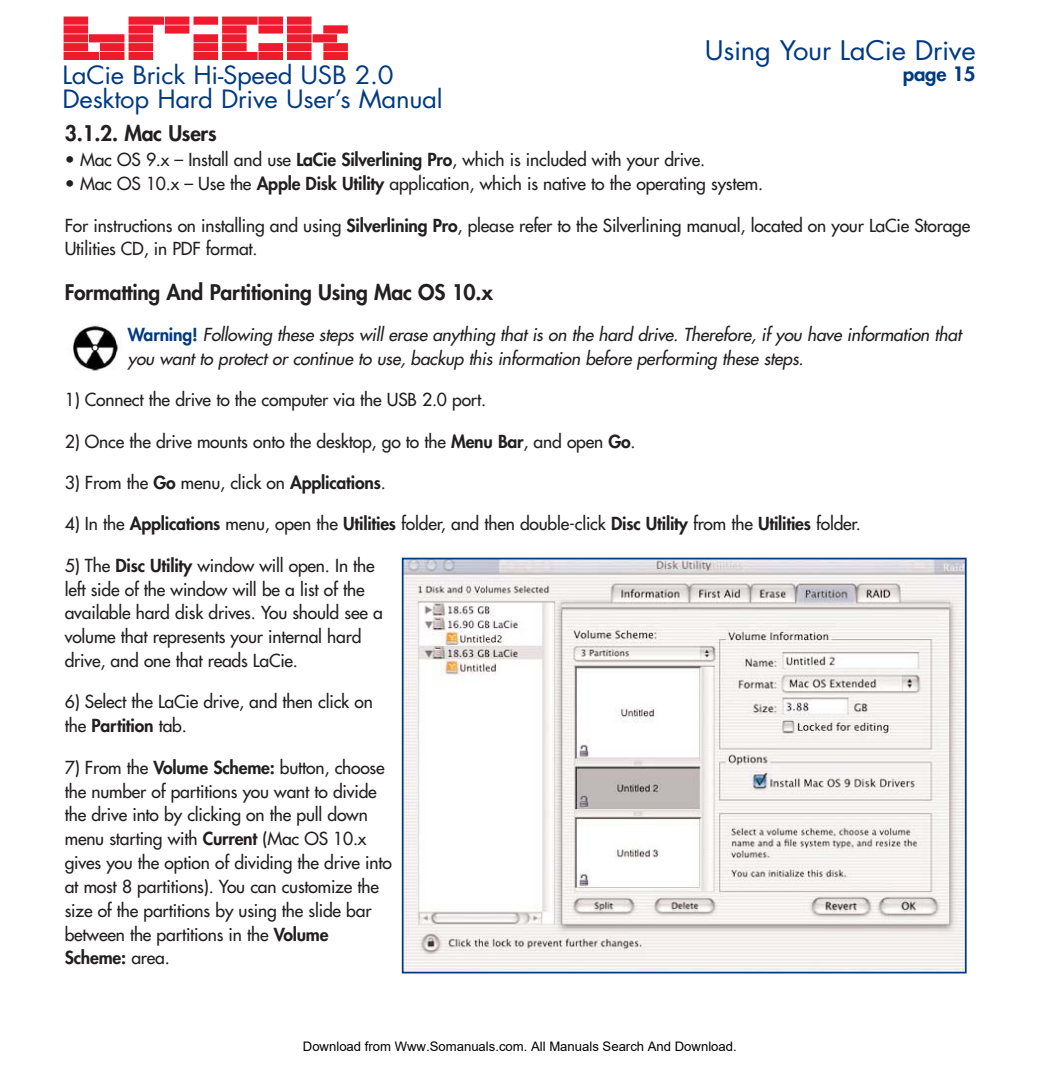
<style>
.page{position:relative;width:1040px;height:1071px;background:#fff}
.page>*{position:absolute;margin:0;border:0;box-sizing:border-box;transform-origin:0 0}
.t1{font:26.25px "Futura";letter-spacing:-.01em;color:#013a81;scale:1.05 1}
.t2{font:24.5px/24.5px "Futura";letter-spacing:-.01em;color:#013a81;scale:1.05 1}
.t3{font:800 21px "Futura";letter-spacing:-.01em;color:#231f20}
.t4{font:800 19.25px "Futura";letter-spacing:-.01em;color:#013a81;scale:1.05 1}
.t5{font:17.5px/23.8px "Futura";letter-spacing:-.01em;color:#231f20}
.t6{font:italic 17.5px/23.8px "Futura";letter-spacing:-.01em;color:#231f20}
.t7{font:13.12px "Arial";color:#000}
.s1{font-weight:800}
.s2{font-weight:800;font-style:normal;color:#013a81}
</style>
<div class="page">
<div style="left:222px;top:17px;width:35px;height:8px;background:#ed1b2d"></div>
<div style="left:258px;top:25px;width:25px;height:9px;background:#ed1b2d"></div>
<div style="left:258px;top:17px;width:25px;height:8px;background:#ed1b2d"></div>
<div style="left:222px;top:52px;width:35px;height:8px;background:#ed1b2d"></div>
<div style="left:258px;top:43px;width:25px;height:8px;background:#ed1b2d"></div>
<div style="left:258px;top:52px;width:25px;height:8px;background:#ed1b2d"></div>
<div style="left:222px;top:34px;width:25px;height:8px;background:#ed1b2d"></div>
<div style="left:222px;top:43px;width:25px;height:8px;background:#ed1b2d"></div>
<div style="left:222px;top:25px;width:25px;height:9px;background:#ed1b2d"></div>
<div style="left:193px;top:52px;width:25px;height:8px;background:#ed1b2d"></div>
<div style="left:193px;top:17px;width:25px;height:8px;background:#ed1b2d"></div>
<div style="left:193px;top:34px;width:25px;height:8px;background:#ed1b2d"></div>
<div style="left:193px;top:43px;width:25px;height:8px;background:#ed1b2d"></div>
<div style="left:287px;top:17px;width:24px;height:8px;background:#ed1b2d"></div>
<div style="left:287px;top:52px;width:24px;height:8px;background:#ed1b2d"></div>
<div style="left:323px;top:25px;width:25px;height:9px;background:#ed1b2d"></div>
<div style="left:312px;top:34px;width:25px;height:8px;background:#ed1b2d"></div>
<div style="left:323px;top:43px;width:25px;height:8px;background:#ed1b2d"></div>
<div style="left:323px;top:52px;width:25px;height:8px;background:#ed1b2d"></div>
<div style="left:287px;top:34px;width:24px;height:8px;background:#ed1b2d"></div>
<div style="left:287px;top:43px;width:24px;height:8px;background:#ed1b2d"></div>
<div style="left:287px;top:25px;width:24px;height:9px;background:#ed1b2d"></div>
<div style="left:64px;top:52px;width:35px;height:8px;background:#ed1b2d"></div>
<div style="left:100px;top:43px;width:24px;height:8px;background:#ed1b2d"></div>
<div style="left:100px;top:52px;width:24px;height:8px;background:#ed1b2d"></div>
<div style="left:64px;top:34px;width:24px;height:8px;background:#ed1b2d"></div>
<div style="left:64px;top:43px;width:24px;height:8px;background:#ed1b2d"></div>
<div style="left:89px;top:34px;width:35px;height:8px;background:#ed1b2d"></div>
<div style="left:64px;top:17px;width:24px;height:8px;background:#ed1b2d"></div>
<div style="left:64px;top:25px;width:24px;height:9px;background:#ed1b2d"></div>
<div style="left:128px;top:52px;width:25px;height:8px;background:#ed1b2d"></div>
<div style="left:128px;top:17px;width:36px;height:8px;background:#ed1b2d"></div>
<div style="left:165px;top:25px;width:24px;height:9px;background:#ed1b2d"></div>
<div style="left:165px;top:17px;width:24px;height:8px;background:#ed1b2d"></div>
<div style="left:128px;top:34px;width:25px;height:8px;background:#ed1b2d"></div>
<div style="left:128px;top:25px;width:25px;height:9px;background:#ed1b2d"></div>
<div style="left:128px;top:43px;width:25px;height:8px;background:#ed1b2d"></div>
<img style="left:73px;top:325px;width:45px;height:46px">
<img style="left:405px;top:561px;width:558px;height:409px">
<div style="left:402px;top:558px;width:564px;height:415px;border:2px solid #013a81"></div>
<h1 class="t1" style="left:705px;top:38px;width:259px">Using Your LaCie Drive</h1>
<p class="t4" style="left:902px;top:64px;width:71px">page 15</p>
<h2 class="t2" style="left:62px;top:64px;width:363px">LaCie Brick Hi-Speed USB 2.0<br>Desktop Hard Drive User’s Manual</h2>
<p class="t3" style="left:65px;top:123px;width:153px">3.1.2. Mac Users</p>
<p class="t5" style="left:65px;top:149px;width:642px">• Mac OS 9.x – Install and use <span class="s1">LaCie Silverlining Pro</span>, which is included with your drive.</p>
<p class="t5" style="left:65px;top:173px;width:699px">• Mac OS 10.x – Use the <span class="s1">Apple Disk Utility</span> application, which is native to the operating system.</p>
<p class="t5" style="left:65px;top:214px;width:907px">For instructions on installing and using <span class="s1">Silverlining Pro</span>, please refer to the Silverlining manual, located on your LaCie Storage<br>Utilities CD, in PDF format.</p>
<p class="t3" style="left:65px;top:282px;width:429px">Formatting And Partitioning Using Mac OS 10.x</p>
<p class="t6" style="left:128px;top:324px;width:838px"><span class="s2">Wa r n i n g !</span> Following these steps will erase anything that is on the hard drive. Therefore, if you have information that you want to protect or continue to use, backup this information before performing these steps.</p>
<p class="t5" style="left:65px;top:389px;width:423px">1) Connect the drive to the computer via the USB 2.0 port.</p>
<p class="t5" style="left:65px;top:431px;width:572px">2) Once the drive mounts onto the desktop, go to the <span class="s1">Menu Bar</span>, and open <span class="s1">Go</span>.</p>
<p class="t5" style="left:65px;top:472px;width:322px">3) From the <span class="s1">Go</span> menu, click on <span class="s1">Applications</span>.</p>
<p class="t5" style="left:65px;top:513px;width:797px">4) In the <span class="s1">Applications</span> menu, open the <span class="s1">Utilities</span> folder, and then double-click <span class="s1">Disc Utility</span> from the <span class="s1">Utilities</span> folder.</p>
<p class="t5" style="left:65px;top:555px;width:319px">5) The <span class="s1">Disc Utility</span> window will open. In the left side of the window will be a list of the available hard disk drives. You should see a volume that represents your internal hard drive, and one that reads LaCie.</p>
<p class="t5" style="left:65px;top:691px;width:309px">6) Select the LaCie drive, and then click on the <span class="s1">Partition</span> tab.</p>
<p class="t5" style="left:65px;top:757px;width:328px">7) From the <span class="s1">Volume Scheme:</span> button, choose the number of partitions you want to divide the drive into by clicking on the pull down menu starting with <span class="s1">Current</span> (Mac OS 10.x gives you the option of dividing the drive into at most 8 partitions). You can customize the size of the partitions by using the slide bar between the partitions in the <span class="s1">Volume Scheme:</span> area.</p>
<p class="t7" style="left:303px;top:1039px;width:435px">Download from Www.Somanuals.com. All Manuals Search And Download.</p>
</div>
